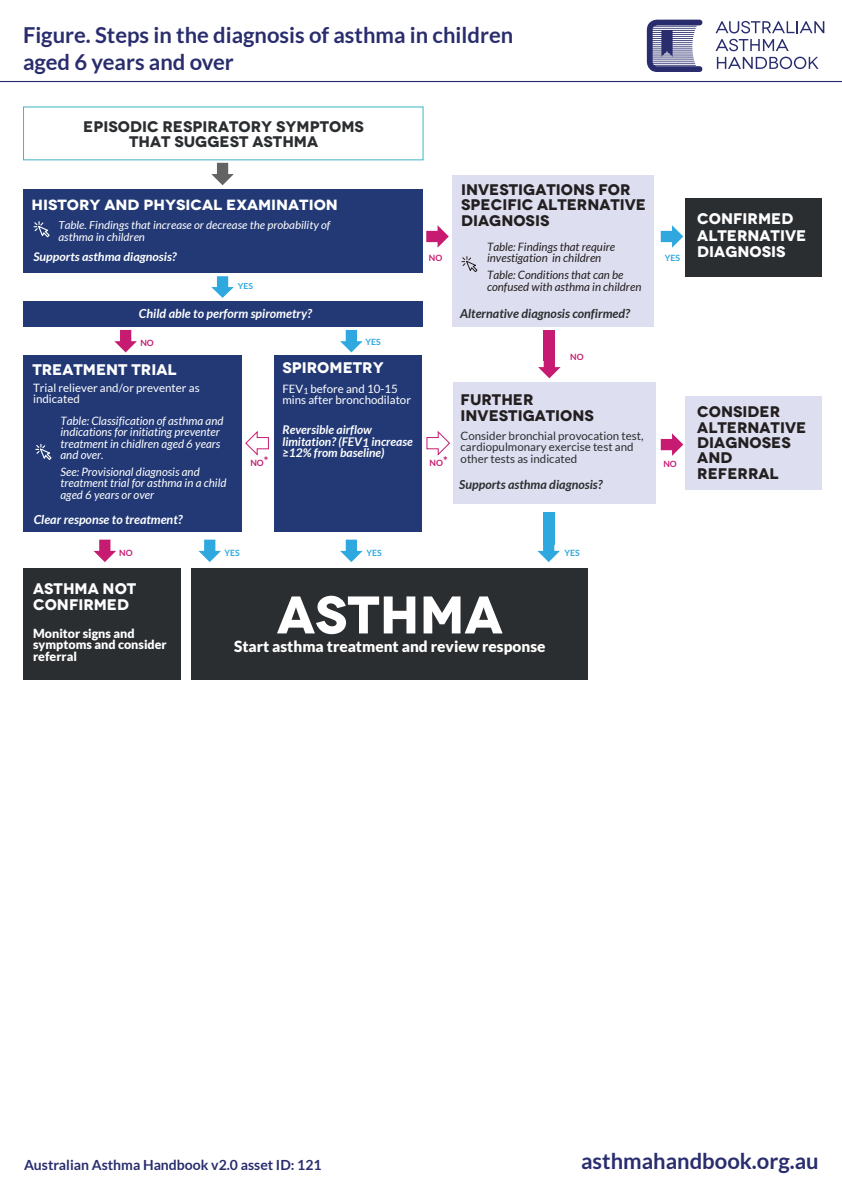
<style>
.page{position:relative;width:842px;height:1191px;background:#fff}
.page>*{position:absolute;margin:0;border:0;box-sizing:border-box;transform-origin:0 0}
.t1{font:700 52.8px "Novecentowide";color:#fff}
.t2{font:700 22px/26.4px "Lato";color:#292d6e}
.t3{font:700 15.4px/15.4px "Novecentowide";color:#231f20}
.t4{font:700 15.4px/16.3px "Novecentowide";color:#fff}
.t5{font:700 15.4px/15.4px "Novecentowide";color:#2b2e30;text-align:center}
.t6{font:900 15.4px "Lato";color:#fff}
.t7{font:700 14.8px "Novecentowide";color:#fff;scale:1.04 1}
.t8{font:700 14px "Lato";color:#292d6e}
.t9{font:italic 700 12.5px "Lato";color:#fff}
.t10{font:italic 700 12.5px "Lato";color:#2b2e30}
.t11{font:900 12.5px/11.5px "Lato";color:#fff}
.t12{font:italic 700 12px/11.5px "Lato";color:#fff}
.t13{font:italic 700 12px "Lato";color:#fff;scale:1.04 1}
.t14{font:italic 11.5px/11.5px "Lato";color:#fff}
.t15{font:italic 11.5px/11.5px "Lato";color:#231f20}
.t16{font:11.5px/11.5px "Lato";color:#2b2e30}
.t17{font:11.5px/11.5px "Lato";color:#fff}
.t18{font:italic 11.1px/11.1px "Lato";color:#fff;scale:1.04 1}
.t19{font:700 8.6px "Lato";color:#c61b70}
.t20{font:700 8.6px "Lato";color:#2ea8df}
.t21{font:700 8.3px "Lato";color:#2ea8df;scale:1.04 1}
.s1{font-size:11.5px}
</style>
<div class="page">
<svg style="left:715px;top:21px;width:109px;height:12px"></svg>
<svg style="left:715px;top:39px;width:74px;height:12px"></svg>
<svg style="left:717px;top:57px;width:101px;height:12px"></svg>
<svg style="left:647px;top:20px;width:55px;height:52px"></svg>
<hr style="left:0;top:81px;width:842px;height:1px;background:#292d6e">
<hr style="left:1px;top:1114px;width:841px;height:1px;background:#292d6e">
<svg style="left:537px;top:539px;width:23px;height:23px"></svg>
<svg style="left:211px;top:276px;width:23px;height:22px"></svg>
<svg style="left:661px;top:433px;width:22px;height:23px"></svg>
<svg style="left:211px;top:163px;width:23px;height:22px"></svg>
<div style="left:192px;top:568px;width:396px;height:112px;background:#2b2e30"></div>
<div style="left:24px;top:189px;width:399px;height:84px;background:#223976"></div>
<div style="left:24px;top:301px;width:399px;height:26px;background:#223976"></div>
<div style="left:685px;top:198px;width:136px;height:78px;background:#2b2e30"></div>
<div style="left:24px;top:568px;width:157px;height:112px;background:#2b2e30"></div>
<div style="left:685px;top:396px;width:136px;height:94px;background:#dddeef"></div>
<div style="left:452px;top:176px;width:201px;height:151px;background:#dddeef"></div>
<div style="left:454px;top:382px;width:202px;height:122px;background:#dddeef"></div>
<svg style="left:426px;top:225px;width:23px;height:23px"></svg>
<svg style="left:426px;top:431px;width:24px;height:25px"></svg>
<svg style="left:198px;top:539px;width:23px;height:23px"></svg>
<svg style="left:340px;top:539px;width:23px;height:23px"></svg>
<svg style="left:114px;top:330px;width:23px;height:22px"></svg>
<svg style="left:340px;top:330px;width:23px;height:22px"></svg>
<svg style="left:94px;top:539px;width:22px;height:23px"></svg>
<svg style="left:661px;top:225px;width:22px;height:23px"></svg>
<div style="left:274px;top:355px;width:148px;height:177px;background:#223976"></div>
<svg style="left:245px;top:431px;width:24px;height:25px"></svg>
<div style="left:23px;top:355px;width:219px;height:177px;background:#223976"></div>
<svg style="left:33px;top:221px;width:17px;height:17px"></svg>
<svg style="left:35px;top:444px;width:17px;height:16px"></svg>
<svg style="left:461px;top:256px;width:17px;height:17px"></svg>
<div style="left:543px;top:512px;width:11px;height:33px;background:#2ea8df"></div>
<svg style="left:538px;top:356px;width:23px;height:22px"></svg>
<div style="left:544px;top:330px;width:11px;height:31px;background:#c61b70"></div>
<h2 class="t2" style="left:23px;top:22px;width:492px">Figure. Steps in the diagnosis of asthma in children aged 6 years and over</h2>
<h3 class="t5" style="left:83px;top:119px;width:282px">EPISODIC RESPIRATORY SYMPTOMS<br>THAT SUGGEST ASTHMA</h3>
<p class="t7" style="left:32px;top:195px;width:296px">HISTORY AND PHYSICAL EXAMINATION</p>
<p class="t18" style="left:58px;top:220px;width:263px">Table. Findings that increase or decrease the probability of asthma in children</p>
<p class="t13" style="left:33px;top:250px;width:139px">Supports asthma diagnosis?</p>
<p class="t21" style="left:238px;top:281px;width:16px">YES</p>
<p class="t9" style="left:139px;top:306px;width:175px">Child able to perform spirometry?</p>
<p class="t19" style="left:140px;top:337px;width:15px">NO</p>
<p class="t20" style="left:366px;top:336px;width:17px">YES</p>
<p class="t19" style="left:429px;top:253px;width:15px">NO</p>
<h3 class="t4" style="left:32px;top:361px;width:146px">TREATMENT TRIAL</h3>
<p class="t17" style="left:33px;top:381px;width:168px">Trial reliever and/or preventer as indicated</p>
<p class="t14" style="left:60px;top:415px;width:165px">Table: Classification of asthma and indications for initiating preventer treatment in chidlren aged 6 years and over.</p>
<p class="t14" style="left:60px;top:466px;width:167px">See: Provisional diagnosis and treatment trial for asthma in a child aged 6 years or over</p>
<p class="t9" style="left:34px;top:513px;width:150px">Clear response to treatment?</p>
<h3 class="t4" style="left:282px;top:360px;width:103px">SPIROMETRY</h3>
<p class="t17" style="left:282px;top:383px;width:130px">FEV<sub>1</sub> before and 10-15 mins after bronchodilator</p>
<p class="t12" style="left:282px;top:424px;width:132px">Reversible airflow limitation? (FEV1 increase ≥12% from baseline)</p>
<p class="t19" style="left:250px;top:458px;width:20px">NO<span class="s1">*</span></p>
<p class="t19" style="left:430px;top:458px;width:20px">NO<span class="s1">*</span></p>
<h3 class="t3" style="left:461px;top:182px;width:186px">INVESTIGATIONS FOR<br>SPECIFIC ALTERNATIVE<br>DIAGNOSIS</h3>
<p class="t15" style="left:487px;top:241px;width:130px">Table: Findings that require investigation in children</p>
<p class="t15" style="left:487px;top:270px;width:156px">Table: Conditions that can be confused with asthma in children</p>
<p class="t10" style="left:460px;top:306px;width:171px">Alternative diagnosis confirmed?</p>
<p class="t19" style="left:570px;top:352px;width:15px">NO</p>
<h3 class="t3" style="left:461px;top:392px;width:135px">FURTHER<br>INVESTIGATIONS</h3>
<p class="t16" style="left:461px;top:430px;width:184px">Consider bronchial provocation test, cardiopulmonary exercise test and other tests as indicated</p>
<p class="t10" style="left:459px;top:477px;width:145px">Supports asthma diagnosis?</p>
<p class="t19" style="left:119px;top:548px;width:15px">NO</p>
<p class="t20" style="left:224px;top:548px;width:17px">YES</p>
<p class="t20" style="left:367px;top:548px;width:17px">YES</p>
<p class="t20" style="left:564px;top:548px;width:17px">YES</p>
<h3 class="t4" style="left:33px;top:581px;width:105px;line-height:15.4px">ASTHMA NOT<br>CONFIRMED</h3>
<p class="t11" style="left:33px;top:627px;width:135px">Monitor signs and symptoms and consider referral</p>
<h1 class="t1" style="left:277px;top:582px;width:227px">ASTHMA</h1>
<h3 class="t6" style="left:234px;top:637px;width:313px">Start asthma treatment and review response</h3>
<p class="t20" style="left:665px;top:253px;width:17px">YES</p>
<h3 class="t4" style="left:697px;top:211px;width:110px">CONFIRMED<br>ALTERNATIVE<br>DIAGNOSIS</h3>
<p class="t19" style="left:663px;top:459px;width:15px">NO</p>
<h3 class="t3" style="left:697px;top:404px;width:110px">CONSIDER<br>ALTERNATIVE<br>DIAGNOSES<br>AND<br>REFERRAL</h3>
<p class="t8" style="left:24px;top:1156px;width:299px">Australian Asthma Handbook v2.0 asset ID: 121</p>
<h2 class="t2" style="left:581px;top:1147px;width:239px">asthmahandbook.org.au</h2>
</div>
